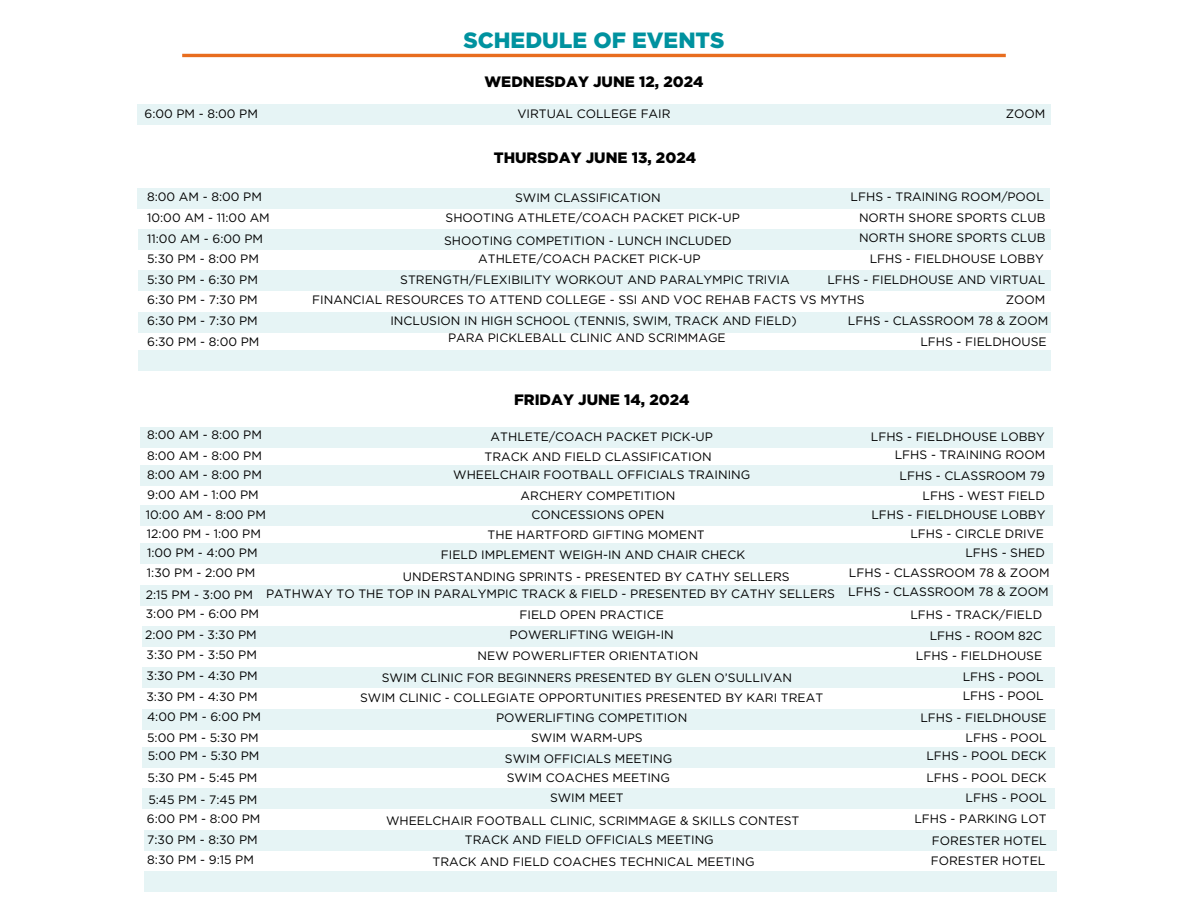
<style>
.page{position:relative;width:1188px;height:918px;background:#fff}
.page>*{position:absolute;margin:0;border:0;box-sizing:border-box;transform-origin:0 0}
.t1{font:900 22.05px "Gotham";color:#00929f}
.t2{font:900 15px "Gotham";color:#000}
.t3{font:12.15px "Gotham";color:#000}
</style>
<div class="page">
<hr style="left:182px;top:54px;width:824px;height:3px;background:#e86d1f">
<div style="left:137px;top:104px;width:914px;height:21px;background:#e6f4f5"></div>
<div style="left:137px;top:188px;width:912px;height:20px;background:#e6f4f5"></div>
<div style="left:139px;top:229px;width:912px;height:21px;background:#e6f4f5"></div>
<div style="left:139px;top:270px;width:912px;height:21px;background:#e6f4f5"></div>
<div style="left:139px;top:312px;width:912px;height:20px;background:#e6f4f5"></div>
<div style="left:139px;top:350px;width:912px;height:20px;background:#e6f4f5"></div>
<div style="left:140px;top:505px;width:912px;height:21px;background:#e6f4f5"></div>
<div style="left:140px;top:543px;width:912px;height:21px;background:#e6f4f5"></div>
<div style="left:140px;top:585px;width:912px;height:20px;background:#e6f4f5"></div>
<div style="left:142px;top:626px;width:912px;height:20px;background:#e6f4f5"></div>
<div style="left:142px;top:667px;width:912px;height:21px;background:#e6f4f5"></div>
<div style="left:142px;top:709px;width:912px;height:20px;background:#e6f4f5"></div>
<div style="left:140px;top:427px;width:912px;height:21px;background:#e6f4f5"></div>
<div style="left:140px;top:465px;width:912px;height:21px;background:#e6f4f5"></div>
<div style="left:142px;top:747px;width:912px;height:20px;background:#e6f4f5"></div>
<div style="left:142px;top:789px;width:912px;height:20px;background:#e6f4f5"></div>
<div style="left:144px;top:830px;width:912px;height:20px;background:#e6f4f5"></div>
<div style="left:144px;top:871px;width:912px;height:21px;background:#e6f4f5"></div>
<h1 class="t1" style="left:463px;top:27px;width:263px">SCHEDULE OF EVENTS</h1>
<h2 class="t2" style="left:484px;top:72px;width:221px">WEDNESDAY JUNE 12, 2024</h2>
<p class="t3" style="left:144px;top:106px;width:115px">6:00 PM - 8:00 PM</p>
<h2 class="t3" style="left:517px;top:106px;width:155px">VIRTUAL COLLEGE FAIR</h2>
<p class="t3" style="left:1006px;top:106px;width:41px">ZOOM</p>
<p class="t3" style="left:147px;top:190px;width:116px">8:00 AM - 8:00 PM</p>
<p class="t3" style="left:147px;top:231px;width:118px">11:00 AM - 6:00 PM</p>
<p class="t3" style="left:147px;top:210px;width:124px">10:00 AM - 11:00 AM</p>
<p class="t3" style="left:147px;top:251px;width:113px">5:30 PM - 8:00 PM</p>
<p class="t3" style="left:147px;top:272px;width:112px">5:30 PM - 6:30 PM</p>
<p class="t3" style="left:147px;top:293px;width:112px">6:30 PM - 7:30 PM</p>
<p class="t3" style="left:147px;top:313px;width:112px">6:30 PM - 7:30 PM</p>
<p class="t3" style="left:147px;top:334px;width:114px">6:30 PM - 8:00 PM</p>
<p class="t2" style="left:494px;top:149px;width:204px">THURSDAY JUNE 13, 2024</p>
<p class="t3" style="left:851px;top:189px;width:195px">LFHS - TRAINING ROOM/POOL</p>
<p class="t3" style="left:859px;top:210px;width:188px">NORTH SHORE SPORTS CLUB</p>
<p class="t3" style="left:859px;top:231px;width:188px">NORTH SHORE SPORTS CLUB</p>
<p class="t3" style="left:515px;top:191px;width:147px">SWIM CLASSIFICATION</p>
<p class="t3" style="left:446px;top:210px;width:296px">SHOOTING ATHLETE/COACH PACKET PICK-UP</p>
<p class="t3" style="left:444px;top:233px;width:289px">SHOOTING COMPETITION - LUNCH INCLUDED</p>
<p class="t3" style="left:478px;top:251px;width:224px">ATHLETE/COACH PACKET PICK-UP</p>
<p class="t3" style="left:400px;top:272px;width:391px">STRENGTH/FLEXIBILITY WORKOUT AND PARALYMPIC TRIVIA</p>
<p class="t3" style="left:312px;top:293px;width:554px">FINANCIAL RESOURCES TO ATTEND COLLEGE - SSI AND VOC REHAB FACTS VS MYTHS</p>
<p class="t3" style="left:390px;top:314px;width:408px">INCLUSION IN HIGH SCHOOL (TENNIS, SWIM, TRACK AND FIELD)</p>
<p class="t3" style="left:448px;top:331px;width:279px">PARA PICKLEBALL CLINIC AND SCRIMMAGE</p>
<p class="t3" style="left:870px;top:251px;width:176px">LFHS - FIELDHOUSE LOBBY</p>
<p class="t3" style="left:827px;top:272px;width:220px">LFHS - FIELDHOUSE AND VIRTUAL</p>
<p class="t3" style="left:1006px;top:293px;width:41px">ZOOM</p>
<p class="t3" style="left:848px;top:313px;width:202px">LFHS - CLASSROOM 78 &amp; ZOOM</p>
<p class="t3" style="left:920px;top:334px;width:128px">LFHS - FIELDHOUSE</p>
<p class="t2" style="left:514px;top:391px;width:177px">FRIDAY JUNE 14, 2024</p>
<p class="t3" style="left:147px;top:428px;width:116px">8:00 AM - 8:00 PM</p>
<p class="t3" style="left:491px;top:429px;width:224px">ATHLETE/COACH PACKET PICK-UP</p>
<p class="t3" style="left:871px;top:430px;width:176px">LFHS - FIELDHOUSE LOBBY</p>
<p class="t3" style="left:147px;top:448px;width:116px">8:00 AM - 8:00 PM</p>
<p class="t3" style="left:484px;top:450px;width:229px">TRACK AND FIELD CLASSIFICATION</p>
<p class="t3" style="left:895px;top:447px;width:152px">LFHS - TRAINING ROOM</p>
<p class="t3" style="left:147px;top:487px;width:113px">9:00 AM - 1:00 PM</p>
<p class="t3" style="left:521px;top:488px;width:156px">ARCHERY COMPETITION</p>
<p class="t3" style="left:922px;top:488px;width:124px">LFHS - WEST FIELD</p>
<p class="t3" style="left:146px;top:507px;width:122px">10:00 AM - 8:00 PM</p>
<p class="t3" style="left:532px;top:507px;width:134px">CONCESSIONS OPEN</p>
<p class="t3" style="left:871px;top:507px;width:176px">LFHS - FIELDHOUSE LOBBY</p>
<p class="t3" style="left:147px;top:526px;width:115px">12:00 PM - 1:00 PM</p>
<p class="t3" style="left:488px;top:528px;width:219px">THE HARTFORD GIFTING MOMENT</p>
<p class="t3" style="left:147px;top:545px;width:112px">1:00 PM - 4:00 PM</p>
<p class="t3" style="left:441px;top:547px;width:306px">FIELD IMPLEMENT WEIGH-IN AND CHAIR CHECK</p>
<p class="t3" style="left:965px;top:545px;width:81px">LFHS - SHED</p>
<p class="t3" style="left:147px;top:566px;width:110px">1:30 PM - 2:00 PM</p>
<p class="t3" style="left:146px;top:587px;width:109px">2:15 PM - 3:00 PM</p>
<p class="t3" style="left:146px;top:606px;width:115px">3:00 PM - 6:00 PM</p>
<p class="t3" style="left:147px;top:467px;width:116px">8:00 AM - 8:00 PM</p>
<p class="t3" style="left:453px;top:468px;width:299px">WHEELCHAIR FOOTBALL OFFICIALS TRAINING</p>
<p class="t3" style="left:900px;top:468px;width:147px">LFHS - CLASSROOM 79</p>
<p class="t3" style="left:910px;top:526px;width:135px">LFHS - CIRCLE DRIVE</p>
<p class="t3" style="left:849px;top:566px;width:202px">LFHS - CLASSROOM 78 &amp; ZOOM</p>
<p class="t3" style="left:403px;top:569px;width:388px">UNDERSTANDING SPRINTS - PRESENTED BY CATHY SELLERS</p>
<p class="t3" style="left:266px;top:586px;width:570px">PATHWAY TO THE TOP IN PARALYMPIC TRACK &amp; FIELD - PRESENTED BY CATHY SELLERS</p>
<p class="t3" style="left:520px;top:608px;width:146px">FIELD OPEN PRACTICE</p>
<p class="t3" style="left:510px;top:627px;width:166px">POWERLIFTING WEIGH-IN</p>
<p class="t3" style="left:930px;top:628px;width:114px">LFHS - ROOM 82C</p>
<p class="t3" style="left:848px;top:584px;width:202px">LFHS - CLASSROOM 78 &amp; ZOOM</p>
<p class="t3" style="left:910px;top:607px;width:133px">LFHS - TRACK/FIELD</p>
<h2 class="t3" style="left:145px;top:627px;width:113px">2:00 PM - 3:30 PM</h2>
<p class="t3" style="left:147px;top:648px;width:112px">3:30 PM - 3:50 PM</p>
<p class="t3" style="left:478px;top:648px;width:222px">NEW POWERLIFTER ORIENTATION</p>
<p class="t3" style="left:916px;top:648px;width:128px">LFHS - FIELDHOUSE</p>
<p class="t3" style="left:147px;top:668px;width:113px">3:30 PM - 4:30 PM</p>
<p class="t3" style="left:146px;top:689px;width:113px">3:30 PM - 4:30 PM</p>
<p class="t3" style="left:963px;top:669px;width:83px">LFHS - POOL</p>
<p class="t3" style="left:963px;top:689px;width:83px">LFHS - POOL</p>
<p class="t3" style="left:382px;top:671px;width:412px">SWIM CLINIC FOR BEGINNERS PRESENTED BY GLEN O’SULLIVAN</p>
<p class="t3" style="left:360px;top:691px;width:465px">SWIM CLINIC - COLLEGIATE OPPORTUNITIES PRESENTED BY KARI TREAT</p>
<p class="t3" style="left:147px;top:710px;width:116px">4:00 PM - 6:00 PM</p>
<p class="t3" style="left:147px;top:730px;width:113px">5:00 PM - 5:30 PM</p>
<p class="t3" style="left:148px;top:749px;width:113px">5:00 PM - 5:30 PM</p>
<p class="t3" style="left:148px;top:771px;width:111px">5:30 PM - 5:45 PM</p>
<p class="t3" style="left:148px;top:792px;width:111px">5:45 PM - 7:45 PM</p>
<p class="t3" style="left:147px;top:812px;width:115px">6:00 PM - 8:00 PM</p>
<p class="t3" style="left:147px;top:832px;width:112px">7:30 PM - 8:30 PM</p>
<p class="t3" style="left:932px;top:833px;width:116px">FORESTER HOTEL</p>
<p class="t3" style="left:931px;top:853px;width:116px">FORESTER HOTEL</p>
<p class="t3" style="left:496px;top:711px;width:193px">POWERLIFTING COMPETITION</p>
<p class="t3" style="left:920px;top:711px;width:128px">LFHS - FIELDHOUSE</p>
<p class="t3" style="left:531px;top:731px;width:113px">SWIM WARM-UPS</p>
<p class="t3" style="left:966px;top:731px;width:83px">LFHS - POOL</p>
<p class="t3" style="left:926px;top:748px;width:122px">LFHS - POOL DECK</p>
<p class="t3" style="left:505px;top:751px;width:169px">SWIM OFFICIALS MEETING</p>
<p class="t3" style="left:507px;top:771px;width:165px">SWIM COACHES MEETING</p>
<p class="t3" style="left:926px;top:770px;width:122px">LFHS - POOL DECK</p>
<p class="t3" style="left:966px;top:790px;width:83px">LFHS - POOL</p>
<p class="t3" style="left:550px;top:791px;width:75px">SWIM MEET</p>
<p class="t3" style="left:386px;top:813px;width:415px">WHEELCHAIR FOOTBALL CLINIC, SCRIMMAGE &amp; SKILLS CONTEST</p>
<p class="t3" style="left:465px;top:832px;width:250px">TRACK AND FIELD OFFICIALS MEETING</p>
<p class="t3" style="left:914px;top:811px;width:134px">LFHS - PARKING LOT</p>
<p class="t3" style="left:147px;top:852px;width:108px">8:30 PM - 9:15 PM</p>
<p class="t3" style="left:433px;top:854px;width:323px">TRACK AND FIELD COACHES TECHNICAL MEETING</p>
</div>
